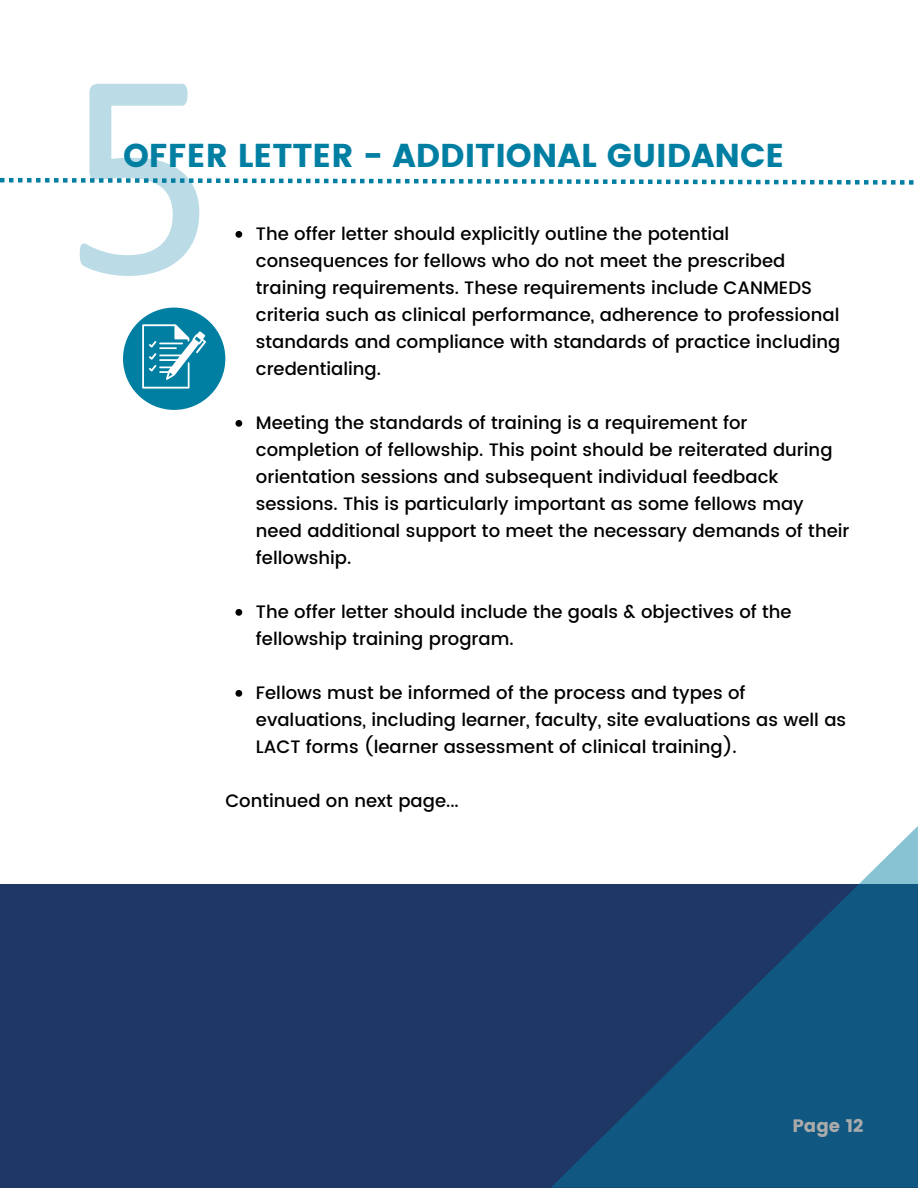
<style>
.page{position:relative;width:918px;height:1188px;background:#fff}
.page>*{position:absolute;margin:0;border:0;box-sizing:border-box;transform-origin:0 0}
.t1{font:299.7px "Calibri";color:#007fa3}
.t2{font:33px "Poppins";color:#007fa3}
.t3{font:500 18px/27px "Poppins";color:#000}
.t4{font:18px "Poppins";color:#ababab}
</style>
<div class="page">
<svg style="left:235px;top:231px;width:7px;height:7px"></svg>
<svg style="left:235px;top:420px;width:7px;height:7px"></svg>
<svg style="left:235px;top:609px;width:7px;height:7px"></svg>
<svg style="left:235px;top:690px;width:7px;height:7px"></svg>
<div style="left:0;top:884px;width:918px;height:304px;background:#1e3765"></div>
<svg style="left:0;top:178px;width:914px;height:7px"></svg>
<svg style="left:551px;top:826px;width:367px;height:362px"></svg>
<div style="left:123px;top:308px;width:102px;height:102px;background:#007fa3;border-radius:50%"></div>
<svg style="left:142px;top:324px;width:64px;height:64px"></svg>
<h1 class="t1" style="left:65px;top:48px;width:153px">5</h1>
<p class="t2" style="left:123px;top:137px;width:663px">OFFER LETTER - ADDITIONAL GUIDANCE</p>
<p class="t3" style="left:256px;top:220px;width:586px">The offer letter should explicitly outline the potential consequences for fellows who do not meet the prescribed training requirements. These requirements include CANMEDS criteria such as clinical performance, adherence to professional standards and compliance with standards of practice including credentialing.</p>
<p class="t3" style="left:256px;top:409px;width:595px">Meeting the standards of training is a requirement for completion of fellowship. This point should be reiterated during orientation sessions and subsequent individual feedback sessions. This is particularly important as some fellows may need additional support to meet the necessary demands of their fellowship.</p>
<p class="t3" style="left:256px;top:598px;width:537px">The offer letter should include the goals &amp; objectives of the fellowship training program.</p>
<p class="t3" style="left:256px;top:679px;width:592px">Fellows must be informed of the process and types of evaluations, including learner, faculty, site evaluations as well as<br>LACT forms (learner assessment of clinical training).</p>
<p class="t3" style="left:225px;top:787px;width:235px">Continued on next page...</p>
<p class="t4" style="left:792px;top:1115px;width:73px">Page 12</p>
</div>
